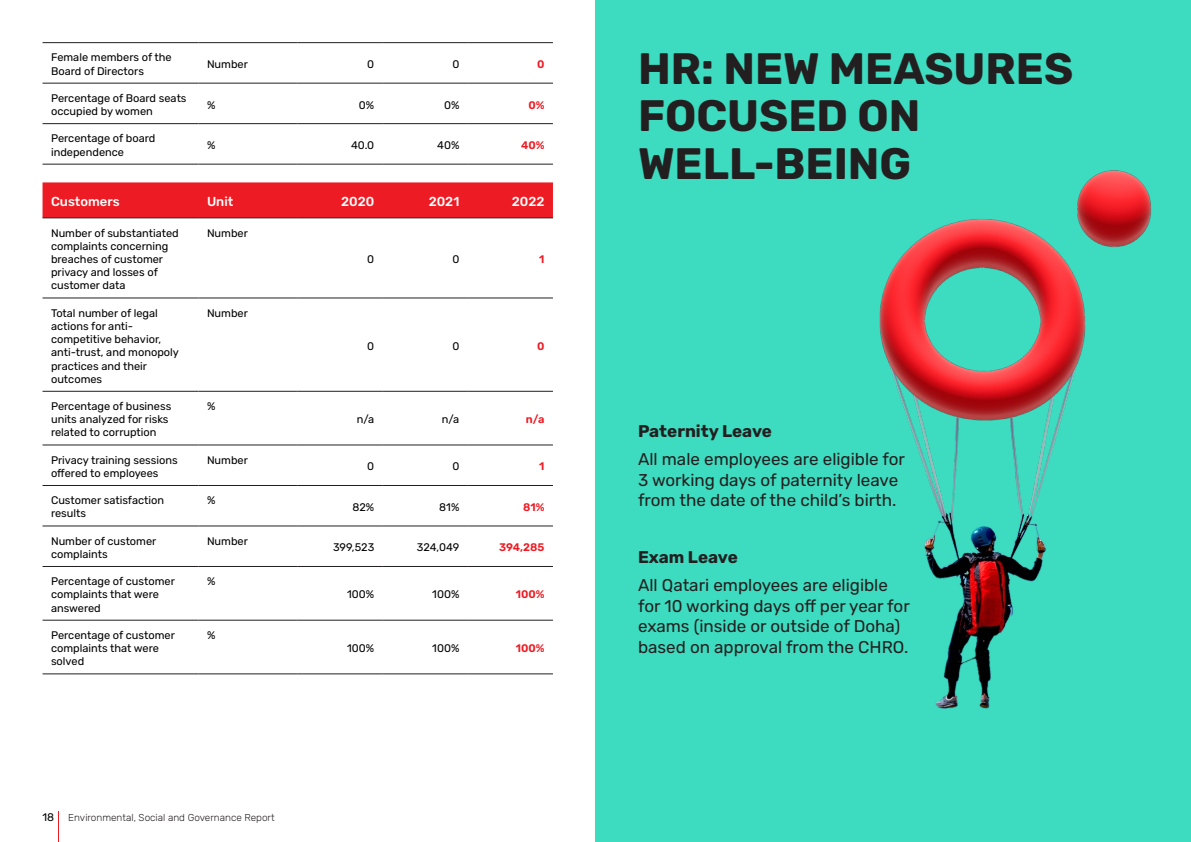
<style>
.page{position:relative;width:1191px;height:842px;background:#fff}
.page>*{position:absolute;margin:0;border:0;box-sizing:border-box;transform-origin:0 0}
.SUB_MAIN{font:700 44px/47.5px "Rubik";color:#231f20}
.BODY{font:17px/20.4px "Rubik";color:#231f20}
.BODY-2{font:700 17px "Rubik";color:#231f20}
.Paragraph_Style_1{font:500 13px "Rubik";color:#fff}
.BODY-3{font:11px/13.2px "Rubik";color:#000}
.BODY-4{font:600 11px "Rubik";color:#ed1c24}
.t1{font:300 10px "Rubik";color:#231f20}
</style>
<div class="page">
<hr style="left:58px;top:811px;width:1px;height:31px;background:#ed1c24">
<div style="left:595px;top:0;width:596px;height:842px;background:#3ddbbf"></div>
<hr style="left:43px;top:42px;width:155px;height:1px;background:#231f20">
<hr style="left:198px;top:42px;width:100px;height:1px;background:#231f20">
<hr style="left:298px;top:42px;width:85px;height:1px;background:#231f20">
<hr style="left:383px;top:42px;width:85px;height:1px;background:#231f20">
<hr style="left:468px;top:42px;width:85px;height:1px;background:#231f20">
<hr style="left:43px;top:83px;width:155px;height:1px;background:#231f20">
<hr style="left:198px;top:83px;width:100px;height:1px;background:#231f20">
<hr style="left:298px;top:83px;width:85px;height:1px;background:#231f20">
<hr style="left:383px;top:83px;width:85px;height:1px;background:#231f20">
<hr style="left:468px;top:83px;width:85px;height:1px;background:#231f20">
<hr style="left:43px;top:123px;width:155px;height:1px;background:#231f20">
<hr style="left:198px;top:123px;width:100px;height:1px;background:#231f20">
<hr style="left:298px;top:123px;width:85px;height:1px;background:#231f20">
<hr style="left:383px;top:123px;width:85px;height:1px;background:#231f20">
<hr style="left:468px;top:123px;width:85px;height:1px;background:#231f20">
<hr style="left:43px;top:164px;width:155px;height:1px;background:#231f20">
<hr style="left:198px;top:164px;width:100px;height:1px;background:#231f20">
<hr style="left:298px;top:164px;width:85px;height:1px;background:#231f20">
<hr style="left:383px;top:164px;width:85px;height:1px;background:#231f20">
<hr style="left:468px;top:164px;width:85px;height:1px;background:#231f20">
<div style="left:43px;top:182px;width:510px;height:36px;background:#ed1c24"></div>
<hr style="left:43px;top:485px;width:155px;height:1px;background:#231f20">
<hr style="left:198px;top:485px;width:100px;height:1px;background:#231f20">
<hr style="left:298px;top:485px;width:85px;height:1px;background:#231f20">
<hr style="left:383px;top:485px;width:85px;height:1px;background:#231f20">
<hr style="left:468px;top:485px;width:85px;height:1px;background:#231f20">
<hr style="left:43px;top:526px;width:155px;height:1px;background:#231f20">
<hr style="left:198px;top:526px;width:100px;height:1px;background:#231f20">
<hr style="left:298px;top:526px;width:85px;height:1px;background:#231f20">
<hr style="left:383px;top:526px;width:85px;height:1px;background:#231f20">
<hr style="left:468px;top:526px;width:85px;height:1px;background:#231f20">
<hr style="left:43px;top:566px;width:155px;height:1px;background:#231f20">
<hr style="left:198px;top:566px;width:100px;height:1px;background:#231f20">
<hr style="left:298px;top:566px;width:85px;height:1px;background:#231f20">
<hr style="left:383px;top:566px;width:85px;height:1px;background:#231f20">
<hr style="left:468px;top:566px;width:85px;height:1px;background:#231f20">
<hr style="left:43px;top:620px;width:155px;height:1px;background:#231f20">
<hr style="left:198px;top:620px;width:100px;height:1px;background:#231f20">
<hr style="left:298px;top:620px;width:85px;height:1px;background:#231f20">
<hr style="left:383px;top:620px;width:85px;height:1px;background:#231f20">
<hr style="left:468px;top:620px;width:85px;height:1px;background:#231f20">
<hr style="left:43px;top:674px;width:155px;height:1px;background:#231f20">
<hr style="left:198px;top:674px;width:100px;height:1px;background:#231f20">
<hr style="left:298px;top:674px;width:85px;height:1px;background:#231f20">
<hr style="left:383px;top:674px;width:85px;height:1px;background:#231f20">
<hr style="left:468px;top:674px;width:85px;height:1px;background:#231f20">
<hr style="left:43px;top:218px;width:155px;height:1px;background:#231f20">
<hr style="left:198px;top:218px;width:100px;height:1px;background:#231f20">
<hr style="left:298px;top:218px;width:85px;height:1px;background:#231f20">
<hr style="left:383px;top:218px;width:85px;height:1px;background:#231f20">
<hr style="left:468px;top:218px;width:85px;height:1px;background:#231f20">
<hr style="left:43px;top:298px;width:155px;height:1px;background:#231f20">
<hr style="left:198px;top:298px;width:100px;height:1px;background:#231f20">
<hr style="left:298px;top:298px;width:85px;height:1px;background:#231f20">
<hr style="left:383px;top:298px;width:85px;height:1px;background:#231f20">
<hr style="left:468px;top:298px;width:85px;height:1px;background:#231f20">
<hr style="left:43px;top:391px;width:155px;height:1px;background:#231f20">
<hr style="left:198px;top:391px;width:100px;height:1px;background:#231f20">
<hr style="left:298px;top:391px;width:85px;height:1px;background:#231f20">
<hr style="left:383px;top:391px;width:85px;height:1px;background:#231f20">
<hr style="left:468px;top:391px;width:85px;height:1px;background:#231f20">
<hr style="left:43px;top:445px;width:155px;height:1px;background:#231f20">
<hr style="left:198px;top:445px;width:100px;height:1px;background:#231f20">
<hr style="left:298px;top:445px;width:85px;height:1px;background:#231f20">
<hr style="left:383px;top:445px;width:85px;height:1px;background:#231f20">
<hr style="left:468px;top:445px;width:85px;height:1px;background:#231f20">
<img style="left:879px;top:170px;width:272px;height:341px">
<img style="left:924px;top:511px;width:122px;height:197px">
<p class="BODY-3" style="left:51px;top:51px;width:122px">Female members of the<br>Board of Directors</p>
<p class="BODY-3" style="left:207px;top:58px;width:42px">Number</p>
<p class="BODY-3" style="left:367px;top:58px;width:8px">0</p>
<p class="BODY-3" style="left:452px;top:58px;width:8px">0</p>
<p class="BODY-4" style="left:537px;top:58px;width:9px">0</p>
<p class="BODY-3" style="left:51px;top:92px;width:137px">Percentage of Board seats occupied by women</p>
<p class="BODY-3" style="left:207px;top:98px;width:10px">%</p>
<p class="BODY-3" style="left:359px;top:98px;width:17px">0%</p>
<p class="BODY-3" style="left:444px;top:98px;width:17px">0%</p>
<p class="BODY-4" style="left:528px;top:99px;width:18px">0%</p>
<p class="BODY-3" style="left:51px;top:132px;width:106px">Percentage of board independence</p>
<p class="BODY-3" style="left:207px;top:139px;width:10px">%</p>
<p class="BODY-3" style="left:351px;top:139px;width:25px">40.0</p>
<p class="BODY-3" style="left:437px;top:139px;width:24px">40%</p>
<p class="BODY-4" style="left:521px;top:139px;width:25px">40%</p>
<p class="Paragraph_Style_1" style="left:51px;top:194px;width:70px">Customers</p>
<p class="Paragraph_Style_1" style="left:207px;top:194px;width:28px">Unit</p>
<p class="Paragraph_Style_1" style="left:341px;top:194px;width:35px">2020</p>
<p class="Paragraph_Style_1" style="left:429px;top:194px;width:32px">2021</p>
<p class="Paragraph_Style_1" style="left:512px;top:194px;width:34px">2022</p>
<p class="BODY-3" style="left:51px;top:227px;width:129px">Number of substantiated complaints concerning breaches of customer privacy and losses of customer data</p>
<p class="BODY-3" style="left:207px;top:227px;width:42px">Number</p>
<p class="BODY-3" style="left:367px;top:253px;width:8px">0</p>
<p class="BODY-3" style="left:452px;top:253px;width:8px">0</p>
<p class="BODY-4" style="left:539px;top:253px;width:7px">1</p>
<p class="BODY-3" style="left:51px;top:307px;width:129px">Total number of legal actions for anti&shy;competitive behavior, anti-trust, and monopoly practices and their outcomes</p>
<p class="BODY-3" style="left:207px;top:307px;width:42px">Number</p>
<p class="BODY-3" style="left:51px;top:400px;width:122px">Percentage of business units analyzed for risks related to corruption</p>
<p class="BODY-3" style="left:207px;top:400px;width:10px">%</p>
<p class="BODY-3" style="left:51px;top:454px;width:128px">Privacy training sessions offered to employees</p>
<p class="BODY-3" style="left:207px;top:454px;width:42px">Number</p>
<p class="BODY-3" style="left:51px;top:494px;width:115px">Customer satisfaction results</p>
<p class="BODY-3" style="left:207px;top:494px;width:10px">%</p>
<p class="BODY-3" style="left:51px;top:535px;width:107px">Number of customer complaints</p>
<p class="BODY-3" style="left:207px;top:535px;width:42px">Number</p>
<p class="BODY-3" style="left:51px;top:575px;width:125px">Percentage of customer complaints that were answered</p>
<p class="BODY-3" style="left:207px;top:575px;width:10px">%</p>
<p class="BODY-3" style="left:51px;top:629px;width:125px">Percentage of customer complaints that were solved</p>
<p class="BODY-3" style="left:207px;top:629px;width:10px">%</p>
<p class="BODY-3" style="left:367px;top:340px;width:8px">0</p>
<p class="BODY-3" style="left:452px;top:340px;width:8px">0</p>
<p class="BODY-4" style="left:537px;top:340px;width:9px">0</p>
<p class="BODY-3" style="left:357px;top:413px;width:19px">n/a</p>
<p class="BODY-3" style="left:442px;top:413px;width:19px">n/a</p>
<p class="BODY-4" style="left:526px;top:413px;width:20px">n/a</p>
<p class="BODY-3" style="left:367px;top:460px;width:8px">0</p>
<p class="BODY-3" style="left:452px;top:460px;width:8px">0</p>
<p class="BODY-4" style="left:539px;top:460px;width:7px">1</p>
<p class="BODY-3" style="left:352px;top:501px;width:23px">82%</p>
<p class="BODY-3" style="left:439px;top:501px;width:22px">81%</p>
<p class="BODY-4" style="left:523px;top:501px;width:23px">81%</p>
<p class="BODY-3" style="left:333px;top:541px;width:43px">399,523</p>
<p class="BODY-3" style="left:417px;top:541px;width:44px">324,049</p>
<p class="BODY-4" style="left:499px;top:541px;width:47px">394,285</p>
<p class="BODY-3" style="left:347px;top:588px;width:29px">100%</p>
<p class="BODY-3" style="left:432px;top:588px;width:29px">100%</p>
<p class="BODY-4" style="left:516px;top:588px;width:30px">100%</p>
<p class="BODY-3" style="left:347px;top:642px;width:29px">100%</p>
<p class="BODY-3" style="left:432px;top:642px;width:29px">100%</p>
<p class="BODY-4" style="left:516px;top:642px;width:30px">100%</p>
<p class="BODY-3" style="left:43px;top:811px;width:13px">18</p>
<p class="t1" style="left:68px;top:812px;width:208px">Environmental, Social and Governance Report</p>
<p class="SUB_MAIN" style="left:638px;top:46px;width:437px">HR: NEW MEASURES<br>FOCUSED ON<br>WELL-BEING</p>
<p class="BODY-2" style="left:638px;top:421px;width:135px">Paternity Leave</p>
<p class="BODY" style="left:638px;top:450px;width:268px">All male employees are eligible for<br>3 working days of paternity leave from the date of the child’s birth.</p>
<p class="BODY-2" style="left:638px;top:547px;width:101px">Exam Leave</p>
<p class="BODY" style="left:638px;top:576px;width:273px">All Qatari employees are eligible for 10 working days off per year for exams (inside or outside of Doha) based on approval from the CHRO.</p>
</div>
